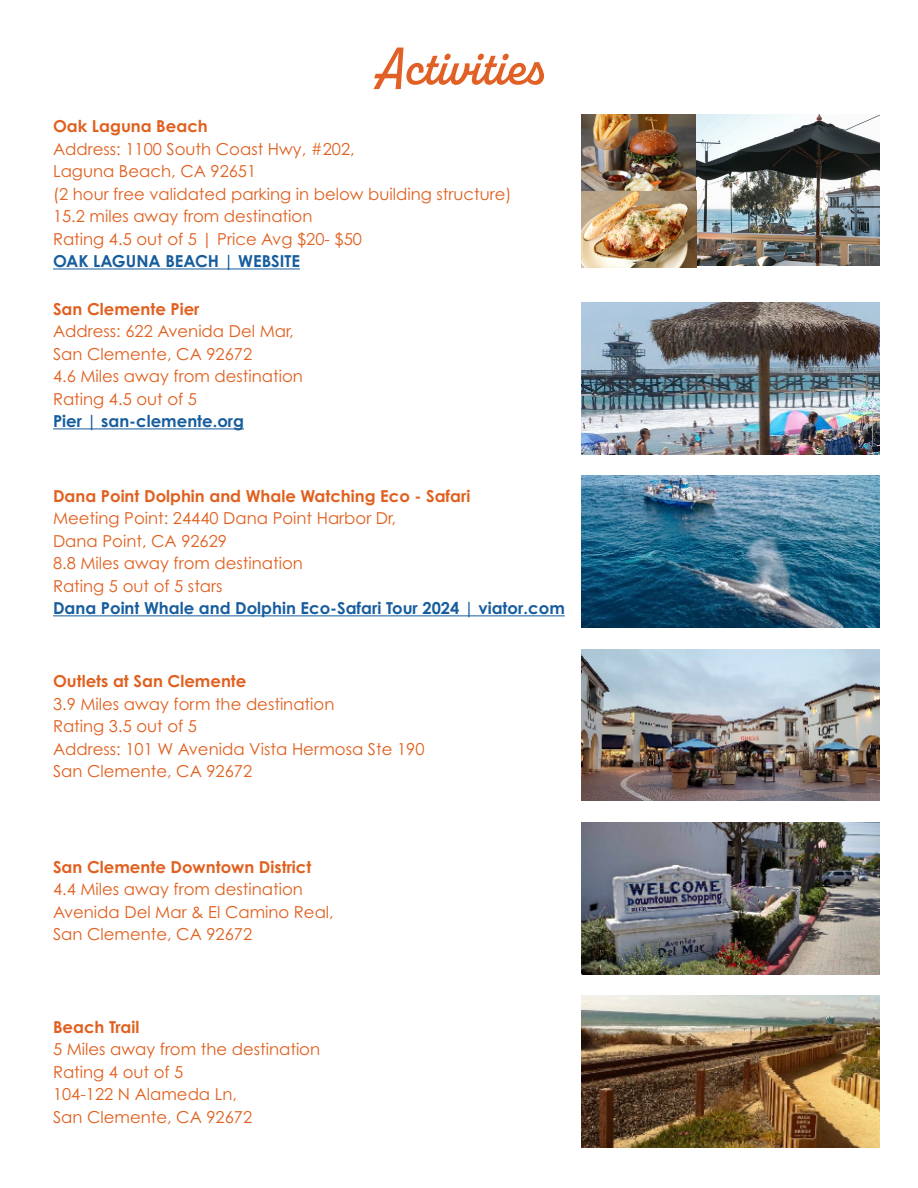
<style>
.page{position:relative;width:918px;height:1188px;background:#fff}
.page>*{position:absolute;margin:0;border:0;box-sizing:border-box;transform-origin:0 0}
.t1{font:600 53.25px "Alkaline";color:#e16025}
.t2{font:16.5px "Century Gothic Pro";color:#e0601f}
.t3{font:700 16.5px "Century Gothic Pro";color:#e0601f}
.t4{font:700 16.5px "Century Gothic Pro";color:#175d9e}
</style>
<div class="page">
<hr style="left:53px;top:269px;width:247px;height:1px;background:#175d9e">
<hr style="left:53px;top:429px;width:191px;height:1px;background:#175d9e">
<hr style="left:53px;top:615px;width:512px;height:1px;background:#175d9e">
<img style="left:695px;top:114px;width:185px;height:152px">
<img style="left:582px;top:303px;width:298px;height:151px">
<img style="left:582px;top:476px;width:298px;height:151px">
<img style="left:582px;top:649px;width:298px;height:152px">
<img style="left:582px;top:996px;width:298px;height:151px">
<img style="left:582px;top:822px;width:298px;height:152px">
<img style="left:582px;top:191px;width:115px;height:76px">
<img style="left:582px;top:114px;width:113px;height:77px">
<p class="t1" style="left:376px;top:35px;width:167px">Activities</p>
<p class="t3" style="left:53px;top:116px;width:156px">Oak Laguna Beach</p>
<p class="t2" style="left:53px;top:139px;width:303px">Address: 1100 South Coast Hwy, #202,</p>
<p class="t2" style="left:53px;top:161px;width:205px">Laguna Beach, CA 92651</p>
<p class="t2" style="left:53px;top:184px;width:460px">(2 hour free validated parking in below building structure)</p>
<p class="t2" style="left:53px;top:206px;width:261px">15.2 miles away from destination</p>
<p class="t2" style="left:53px;top:229px;width:310px">Rating 4.5 out of 5 | Price Avg $20- $50</p>
<p class="t4" style="left:53px;top:251px;width:248px">OAK LAGUNA BEACH | WEBSITE</p>
<p class="t3" style="left:53px;top:299px;width:148px">San Clemente Pier</p>
<p class="t2" style="left:53px;top:321px;width:242px">Address: 622 Avenida Del Mar,</p>
<p class="t2" style="left:53px;top:344px;width:201px">San Clemente, CA 92672</p>
<p class="t2" style="left:53px;top:366px;width:251px">4.6 Miles away from destination</p>
<p class="t2" style="left:53px;top:389px;width:146px">Rating 4.5 out of 5</p>
<p class="t4" style="left:53px;top:411px;width:192px">Pier | san-clemente.org</p>
<p class="t3" style="left:53px;top:485px;width:419px">Dana Point Dolphin and Whale Watching Eco - Safari</p>
<p class="t2" style="left:53px;top:508px;width:344px">Meeting Point: 24440 Dana Point Harbor Dr,</p>
<p class="t2" style="left:53px;top:531px;width:176px">Dana Point, CA 92629</p>
<p class="t2" style="left:53px;top:553px;width:251px">8.8 Miles away from destination</p>
<p class="t2" style="left:53px;top:576px;width:171px">Rating 5 out of 5 stars</p>
<p class="t4" style="left:53px;top:598px;width:513px">Dana Point Whale and Dolphin Eco-Safari Tour 2024 | viator.com</p>
<p class="t3" style="left:53px;top:671px;width:195px">Outlets at San Clemente</p>
<p class="t2" style="left:53px;top:694px;width:283px">3.9 Miles away form the destination</p>
<p class="t2" style="left:53px;top:716px;width:146px">Rating 3.5 out of 5</p>
<p class="t2" style="left:53px;top:739px;width:373px">Address: 101 W Avenida Vista Hermosa Ste 190</p>
<p class="t2" style="left:53px;top:761px;width:201px">San Clemente, CA 92672</p>
<p class="t3" style="left:53px;top:856px;width:260px">San Clemente Downtown District</p>
<p class="t2" style="left:53px;top:879px;width:251px">4.4 Miles away from destination</p>
<p class="t2" style="left:53px;top:902px;width:282px">Avenida Del Mar &amp; El Camino Real,</p>
<p class="t2" style="left:53px;top:924px;width:201px">San Clemente, CA 92672</p>
<p class="t3" style="left:53px;top:1016px;width:88px">Beach Trail</p>
<p class="t2" style="left:53px;top:1039px;width:269px">5 Miles away from the destination</p>
<p class="t2" style="left:53px;top:1062px;width:132px">Rating 4 out of 5</p>
<p class="t2" style="left:53px;top:1084px;width:186px">104-122 N Alameda Ln,</p>
<p class="t2" style="left:53px;top:1107px;width:201px">San Clemente, CA 92672</p>
</div>
